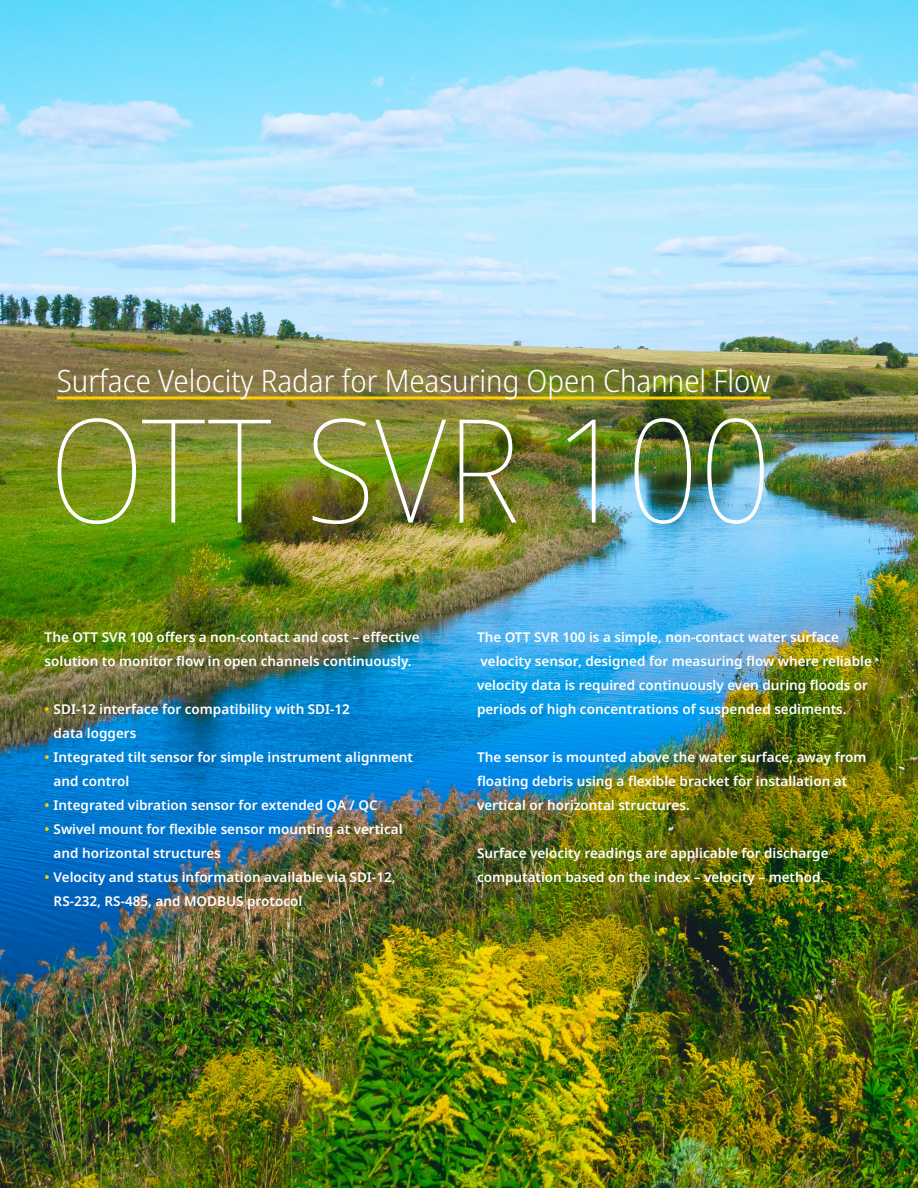
<style>
.page{position:relative;width:918px;height:1188px;background:#fff}
.page>*{position:absolute;margin:0;border:0;box-sizing:border-box;transform-origin:0 0}
._03A_Header_XL{font:100 semi-condensed 144px "Noto Sans";color:#fff}
._03B_Header_medium_w{font:300 semi-condensed 30.75px "Noto Sans";color:#fff}
._01_Bodytext_white{font:600 13.5px/24px "Noto Sans";color:#fff}
.s1{color:#fc0}
</style>
<div class="page">
<img style="left:0;top:0;width:918px;height:1188px">
<hr style="left:57px;top:396px;width:713px;height:3px;background:#fc0">
<p class="_03B_Header_medium_w" style="left:57px;top:359px;width:715px">Surface Velocity Radar for Measuring Open Channel Flow</p>
<p class="_03A_Header_XL" style="left:49px;top:368px;width:725px">OTT SVR 100</p>
<p class="_01_Bodytext_white" style="left:45px;top:625px;width:377px">The OTT SVR 100 offers a non-contact and cost – effective solution to monitor flow in open channels continuously.</p>
<p class="_01_Bodytext_white" style="left:54px;top:697px;width:298px;text-indent:-9px"><span class="s1">•</span> SDI-12 interface for compatibility with SDI-12 data loggers</p>
<p class="_01_Bodytext_white" style="left:54px;top:745px;width:361px;text-indent:-9px"><span class="s1">•</span> Integrated tilt sensor for simple instrument alignment and control</p>
<p class="_01_Bodytext_white" style="left:45px;top:793px;width:335px"><span class="s1">•</span> Integrated vibration sensor for extended QA / QC</p>
<p class="_01_Bodytext_white" style="left:54px;top:817px;width:351px;text-indent:-9px"><span class="s1">•</span> Swivel mount for flexible sensor mounting at vertical and horizontal structures</p>
<p class="_01_Bodytext_white" style="left:54px;top:865px;width:343px;text-indent:-9px"><span class="s1">•</span> Velocity and status information available via SDI-12,<br>RS-232, RS-485, and MODBUS protocol</p>
<p class="_01_Bodytext_white" style="left:477px;top:625px;width:396px">The OTT SVR 100 is a simple, non-contact water surface velocity sensor, designed for measuring flow where reliable velocity data is required continuously even during floods or periods of high concentrations of suspended sediments.</p>
<p class="_01_Bodytext_white" style="left:477px;top:745px;width:391px">The sensor is mounted above the water surface, away from floating debris using a flexible bracket for installation at vertical or horizontal structures.</p>
<p class="_01_Bodytext_white" style="left:477px;top:841px;width:353px">Surface velocity readings are applicable for discharge computation based on the index – velocity – method.</p>
</div>
